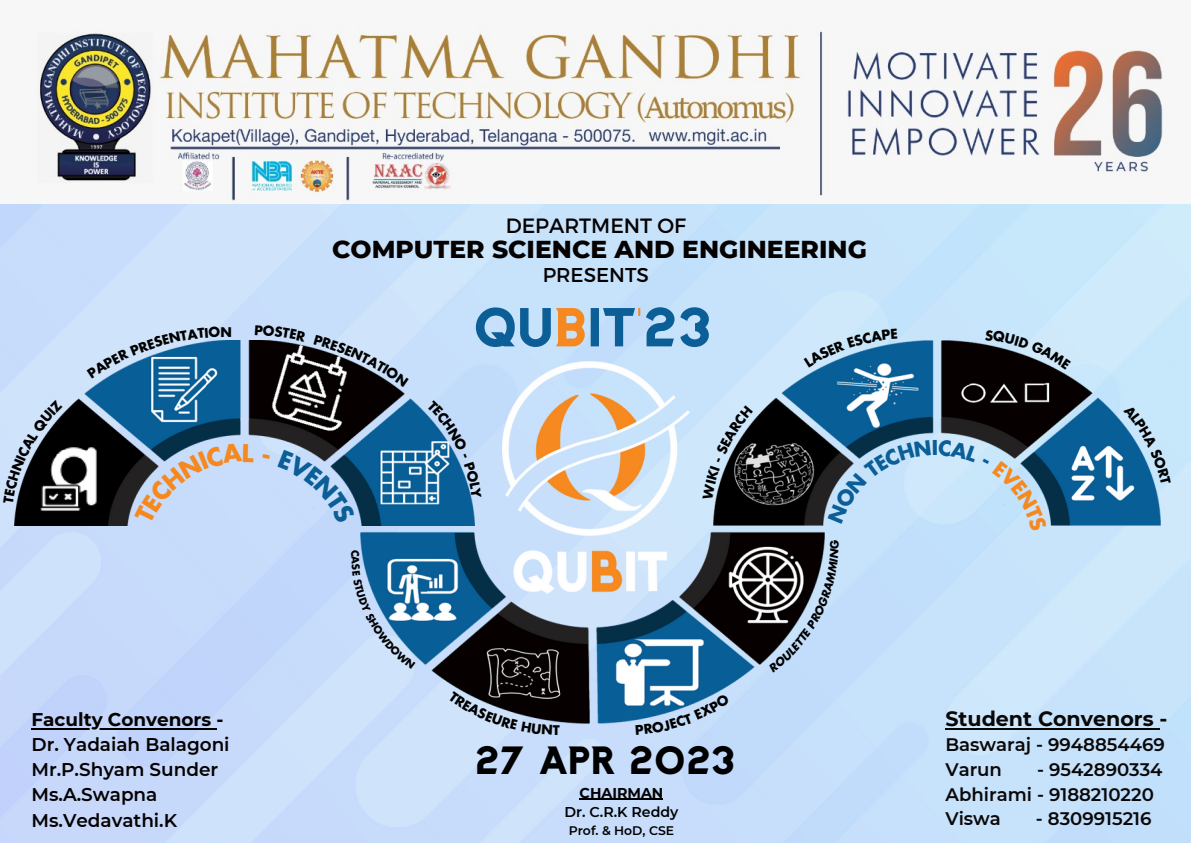
<style>
.page{position:relative;width:1191px;height:843px;background:#fff}
.page>*{position:absolute;margin:0;border:0;box-sizing:border-box;transform-origin:0 0}
.t1{font:54.7px "League";color:#0b5e96}
.t2{font:39.3px "League";color:#000}
.t3{font:800 25px "Montserrat";color:#050101}
.t4{font:700 20.6px "Montserrat";color:#0a0707}
.t5{font:20.6px "Montserrat";color:#050101}
.t6{font:20px "Montserrat";color:#050101}
.t7{font:600 18.4px/25.1px "Montserrat";color:#050101}
.t8{font:700 18.4px "Montserrat";color:#050101}
.t9{font:600 18.1px/24.8px "Montserrat";color:#0a0707}
.t10{font:600 14.2px "Montserrat";color:#000}
.t11{font:700 14.2px "Montserrat";color:#000}
.t12{font:700 13px "Futura LT Pro";color:#000}
.t13{font:600 12.4px "Montserrat";color:#000}
.s1{color:#f5891f}
</style>
<div class="page">
<img style="left:0;top:23px;width:1190px;height:819px">
<img style="left:14px;top:340px;width:460px;height:185px">
<img style="left:360px;top:503px;width:464px;height:220px">
<img style="left:713px;top:340px;width:447px;height:185px">
<img style="left:503px;top:362px;width:186px;height:231px">
<hr style="left:31px;top:727px;width:185px;height:2px;background:#050101">
<hr style="left:945px;top:727px;width:214px;height:2px;background:#0a0707">
<hr style="left:579px;top:798px;width:84px;height:1px;background:#000">
<svg style="left:3px;top:399px;width:60px;height:104px;background:#8b97a5"></svg>
<svg style="left:1123px;top:404px;width:47px;height:81px;background:#8ebddc"></svg>
<svg style="left:87px;top:326px;width:133px;height:52px;background:#8db7d8"></svg>
<svg style="left:255px;top:324px;width:51px;height:17px"></svg>
<svg style="left:313px;top:334px;width:96px;height:52px;background:#929faf"></svg>
<svg style="left:803px;top:328px;width:94px;height:39px;background:#95c1de"></svg>
<svg style="left:985px;top:329px;width:86px;height:40px;background:#91a3b1"></svg>
<svg style="left:351px;top:550px;width:64px;height:119px;background:#87b1d5"></svg>
<svg style="left:448px;top:690px;width:104px;height:44px;background:#8792a2"></svg>
<svg style="left:635px;top:693px;width:95px;height:41px;background:#9bc1e2"></svg>
<svg style="left:768px;top:540px;width:70px;height:131px;background:#808d9b"></svg>
<svg style="left:427px;top:399px;width:54px;height:99px;background:#86b2d8"></svg>
<svg style="left:702px;top:405px;width:50px;height:94px;background:#8e9eab"></svg>
<svg style="left:134px;top:443px;width:120px;height:81px;background:#b2c7e3"></svg>
<svg style="left:262px;top:453px;width:8px;height:5px"></svg>
<svg style="left:277px;top:449px;width:79px;height:74px;background:#aac3e0"></svg>
<svg style="left:827px;top:439px;width:220px;height:92px;background:#b0cce1"></svg>
<p class="t12" style="left:220px;top:326px;width:13px">N</p>
<p class="t5" style="left:505px;top:212px;width:182px">DEPARTMENT OF</p>
<h3 class="t3" style="left:332px;top:234px;width:536px">COMPUTER SCIENCE AND ENGINEERING</h3>
<p class="t6" style="left:542px;top:262px;width:108px">PRESENTS</p>
<h1 class="t1" style="left:474px;top:306px;width:239px">QU<span class="s1">B</span>IT<span class="s1">'</span>23</h1>
<p class="t8" style="left:31px;top:708px;width:194px">Faculty Convenors -</p>
<p class="t7" style="left:31px;top:731px;width:200px">Dr. Yadaiah Balagoni<br>Mr.P.Shyam Sunder<br>Ms.A.Swapna<br>Ms.Vedavathi.K</p>
<p class="t12" style="left:552px;top:723px;width:8px">T</p>
<h2 class="t2" style="left:474px;top:745px;width:262px">27 APR 2023</h2>
<p class="t11" style="left:579px;top:783px;width:85px">CHAIRMAN</p>
<p class="t10" style="left:564px;top:803px;width:115px">Dr. C.R.K Reddy</p>
<p class="t13" style="left:568px;top:822px;width:107px">Prof. &amp; HoD, CSE</p>
<p class="t4" style="left:945px;top:706px;width:223px">Student Convenors -</p>
<p class="t9" style="left:945px;top:732px;width:221px">Baswaraj - 9948854469<br>Varun</p>
<p class="t9" style="left:945px;top:756px;width:219px;text-indent:92px">- 9542890334<br>Abhirami - 9188210220<br>Viswa</p>
<p class="t9" style="left:1035px;top:806px;width:117px">- 8309915216</p>
</div>
